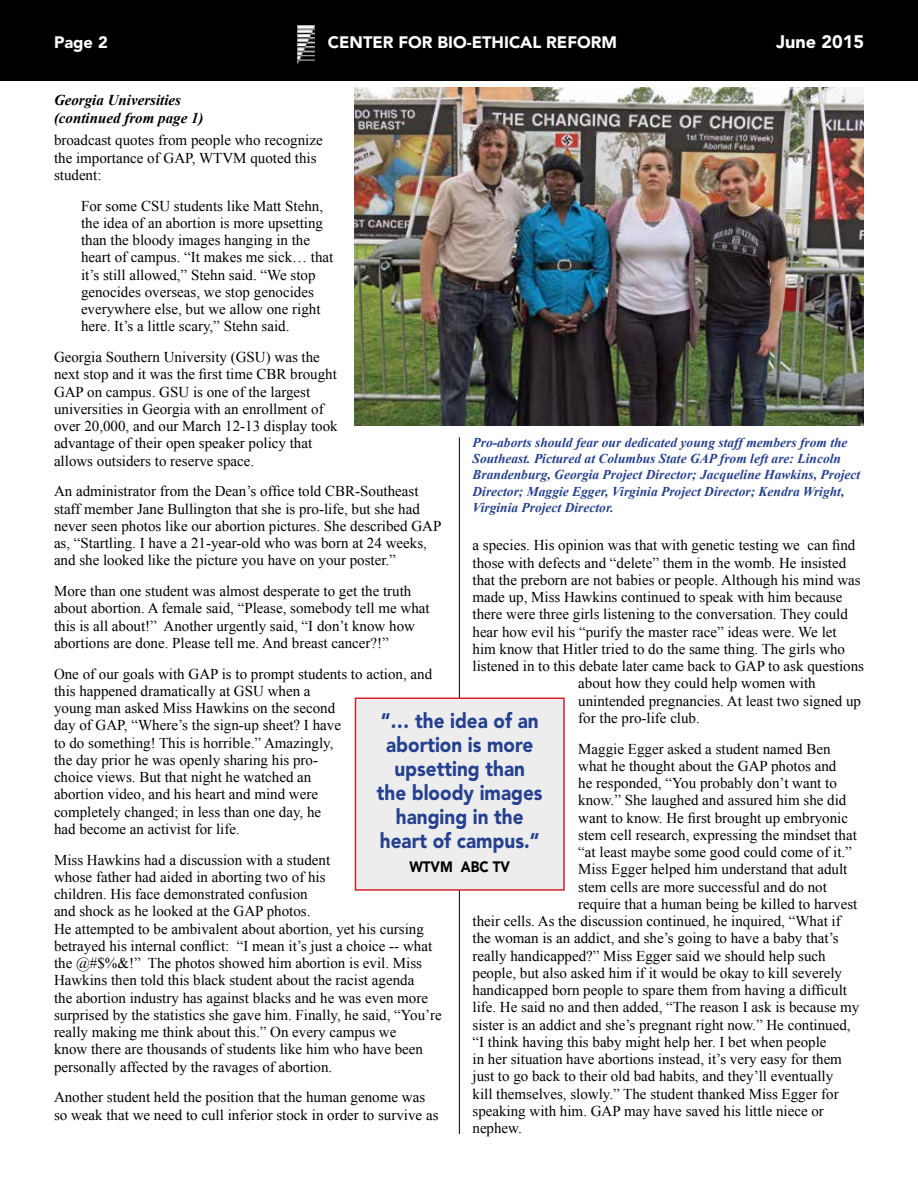
<style>
.page{position:relative;width:918px;height:1188px;background:#fff}
.page>*{position:absolute;margin:0;border:0;box-sizing:border-box;transform-origin:0 0}
.t1{font:900 21px/24px "Avenir";color:#25408f;text-align:center;scale:.9 1}
.t2{font:900 18px "Avenir";color:#fff}
.t3{font:900 16.5px "Avenir";color:#fff}
.t4{font:15px/17.2px "Times New Roman";color:#000}
.t5{font:italic 700 15px/18px "Times New Roman";color:#000}
.t6{font:900 15px "Avenir";color:#000;scale:.9 1}
.t7{font:italic 700 13.5px/16.2px "Times New Roman";color:#25408f}
</style>
<div class="page">
<div style="left:0;top:0;width:918px;height:81px;background:#000"></div>
<img style="left:297px;top:26px;width:17px;height:37px">
<hr style="left:459px;top:437px;width:1px;height:697px;background:#000">
<img style="left:355px;top:88px;width:509px;height:337px">
<div style="left:355px;top:698px;width:209px;height:192px;background:#ededee"></div>
<div style="left:355px;top:698px;width:210px;height:193px;border:2px solid #d2232a"></div>
<p class="t3" style="left:54px;top:33px;width:55px">Page 2</p>
<p class="t3" style="left:328px;top:33px;width:47px">Center</p>
<p class="t3" style="left:398px;top:33px;width:220px">for Bio-ethical Reform</p>
<p class="t2" style="left:776px;top:31px;width:89px">June 2015</p>
<p class="t5" style="left:54px;top:90px;width:151px">Georgia Universities (continued from page 1)</p>
<p class="t4" style="left:54px;top:132px;width:270px">broadcast quotes from people who recognize the importance of GAP, WTVM quoted this student:</p>
<p class="t4" style="left:81px;top:197px;width:254px">For some CSU students like Matt Stehn, the idea of an abortion is more upsetting than the bloody images hanging in the heart of campus. “It makes me sick… that it’s still allowed,” Stehn said. “We stop genocides overseas, we stop genocides everywhere else, but we allow one right here. It’s a little scary,” Stehn said.</p>
<p class="t4" style="left:54px;top:348px;width:285px">Georgia Southern University (GSU) was the next stop and it was the first time CBR brought GAP on campus. GSU is one of the largest universities in Georgia with an enrollment of over 20,000, and our March 12-13 display took advantage of their open speaker policy that allows outsiders to reserve space.</p>
<p class="t4" style="left:54px;top:483px;width:389px">An administrator from the Dean’s office told CBR-Southeast staff member Jane Bullington that she is pro-life, but she had never seen photos like our abortion pictures. She described GAP as, “Startling. I have a 21-year-old who was born at 24 weeks, and she looked like the picture you have on your poster.”</p>
<p class="t4" style="left:54px;top:582px;width:377px">More than one student was almost desperate to get the truth about abortion. A female said, “Please, somebody tell me what this is all about!” Another urgently said, “I don’t know how abortions are done. Please tell me. And breast cancer?!”</p>
<p class="t4" style="left:54px;top:665px;width:380px">One of our goals with GAP is to prompt students to action, and this happened dramatically at GSU when a<br>young man asked Miss Hawkins on the second<br>day of GAP, “Where’s the sign-up sheet? I have<br>to do something! This is horrible.” Amazingly,<br>the day prior he was openly sharing his pro-<br>choice views. But that night he watched an<br>abortion video, and his heart and mind were<br>completely changed; in less than one day, he<br>had become an activist for life.</p>
<p class="t4" style="left:54px;top:851px;width:389px">Miss Hawkins had a discussion with a student<br>whose father had aided in aborting two of his<br>children. His face demonstrated confusion<br>and shock as he looked at the GAP photos.<br>He attempted to be ambivalent about abortion, yet his cursing betrayed his internal conflict: “I mean it’s just a choice -- what the @#$%&amp;!” The photos showed him abortion is evil. Miss Hawkins then told this black student about the racist agenda<br>the abortion industry has against blacks and he was even more surprised by the statistics she gave him. Finally, he said, “You’re really making me think about this.” On every campus we<br>know there are thousands of students like him who have been personally affected by the ravages of abortion.</p>
<p class="t4" style="left:54px;top:1089px;width:386px">Another student held the position that the human genome was so weak that we need to cull inferior stock in order to survive as</p>
<p class="t7" style="left:472px;top:434px;width:389px">Pro-aborts should fear our dedicated young staff members from the Southeast. Pictured at Columbus State GAP from left are: Lincoln Brandenburg, Georgia Project Director; Jacqueline Hawkins, Project Director; Maggie Egger, Virginia Project Director; Kendra Wright, Virginia Project Director.</p>
<p class="t4" style="left:472px;top:537px;width:384px">a species. His opinion was that with genetic testing we can find</p>
<p class="t4" style="left:472px;top:554px;width:375px">those with defects and “delete” them in the womb. He insisted</p>
<p class="t4" style="left:472px;top:571px;width:390px">that the preborn are not babies or people. Although his mind was</p>
<p class="t4" style="left:472px;top:588px;width:371px">made up, Miss Hawkins continued to speak with him because</p>
<p class="t4" style="left:472px;top:606px;width:377px">there were three girls listening to the conversation. They could</p>
<p class="t4" style="left:472px;top:623px;width:366px">hear how evil his “purify the master race” ideas were. We let</p>
<p class="t4" style="left:472px;top:640px;width:374px">him know that Hitler tried to do the same thing. The girls who</p>
<p class="t4" style="left:472px;top:657px;width:393px">listened in to this debate later came back to GAP to ask questions</p>
<p class="t4" style="left:578px;top:675px;width:239px">about how they could help women with</p>
<p class="t4" style="left:578px;top:692px;width:284px">unintended pregnancies. At least two signed up</p>
<p class="t4" style="left:578px;top:709px;width:123px">for the pro-life club.</p>
<p class="t4" style="left:578px;top:740px;width:254px">Maggie Egger asked a student named Ben</p>
<p class="t4" style="left:578px;top:757px;width:260px">what he thought about the GAP photos and</p>
<p class="t4" style="left:578px;top:774px;width:260px">he responded, “You probably don’t want to</p>
<p class="t4" style="left:578px;top:792px;width:270px">know.” She laughed and assured him she did</p>
<p class="t4" style="left:578px;top:809px;width:271px">want to know. He first brought up embryonic</p>
<p class="t4" style="left:578px;top:826px;width:280px">stem cell research, expressing the mindset that</p>
<p class="t4" style="left:578px;top:843px;width:275px">“at least maybe some good could come of it.”</p>
<p class="t4" style="left:578px;top:861px;width:271px">Miss Egger helped him understand that adult</p>
<p class="t4" style="left:578px;top:878px;width:250px">stem cells are more successful and do not</p>
<p class="t4" style="left:578px;top:895px;width:281px">require that a human being be killed to harvest</p>
<p class="t4" style="left:472px;top:912px;width:370px">their cells. As the discussion continued, he inquired, “What if</p>
<p class="t4" style="left:472px;top:930px;width:368px">the woman is an addict, and she’s going to have a baby that’s</p>
<p class="t4" style="left:472px;top:947px;width:355px">really handicapped?” Miss Egger said we should help such</p>
<p class="t4" style="left:472px;top:964px;width:371px">people, but also asked him if it would be okay to kill severely</p>
<p class="t4" style="left:472px;top:981px;width:376px">handicapped born people to spare them from having a difficult</p>
<p class="t4" style="left:472px;top:999px;width:388px">life. He said no and then added, “The reason I ask is because my</p>
<p class="t4" style="left:472px;top:1016px;width:380px">sister is an addict and she’s pregnant right now.” He continued,</p>
<p class="t4" style="left:472px;top:1033px;width:356px">“I think having this baby might help her. I bet when people</p>
<p class="t4" style="left:472px;top:1050px;width:371px">in her situation have abortions instead, it’s very easy for them</p>
<p class="t4" style="left:472px;top:1068px;width:362px">just to go back to their old bad habits, and they’ll eventually</p>
<p class="t4" style="left:472px;top:1085px;width:368px">kill themselves, slowly.” The student thanked Miss Egger for</p>
<p class="t4" style="left:472px;top:1102px;width:353px">speaking with him. GAP may have saved his little niece or</p>
<p class="t4" style="left:472px;top:1119px;width:51px">nephew.</p>
<h1 class="t1" style="left:377px;top:709px;width:186px">“… the idea of an abortion is more upsetting than<br>the bloody images hanging in the heart of campus.”</h1>
<p class="t6" style="left:409px;top:858px;width:113px">WTVM ABC TV</p>
</div>
